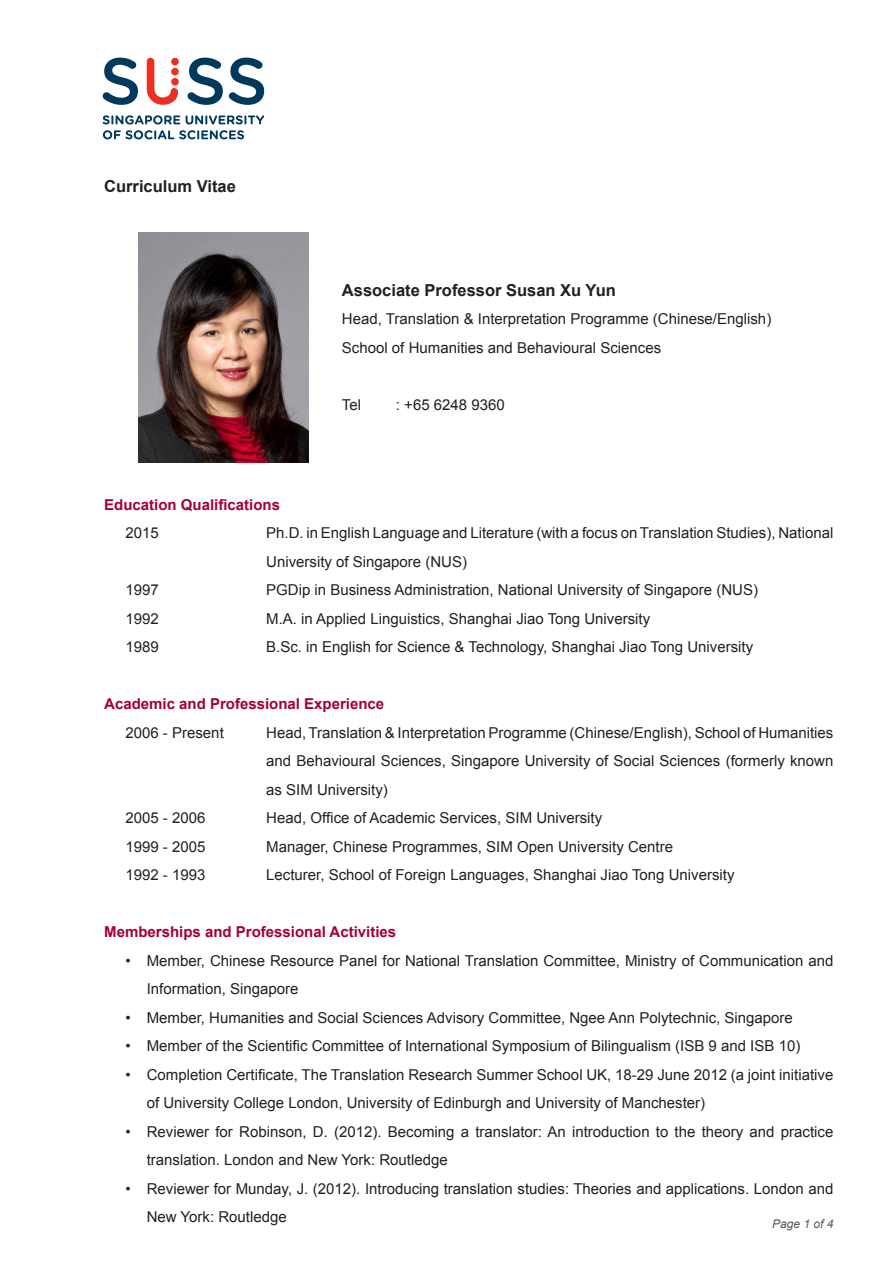
<style>
.page{position:relative;width:893px;height:1263px;background:#fff}
.page>*{position:absolute;margin:0;border:0;box-sizing:border-box;transform-origin:0 0}
.t1{font:700 16.5px "Arial";color:#231f20}
.t2{font:15px/28.5px "Arial";color:#231f20}
.t3{font:700 15px "Arial";color:#a40133}
.t4{font:italic 12px "Arial";color:#57585a}
</style>
<div class="page">
<svg style="left:103px;top:115px;width:77px;height:9px"></svg>
<svg style="left:186px;top:115px;width:78px;height:9px"></svg>
<svg style="left:103px;top:130px;width:141px;height:9px"></svg>
<svg style="left:188px;top:58px;width:35px;height:47px"></svg>
<svg style="left:229px;top:58px;width:35px;height:47px"></svg>
<svg style="left:103px;top:58px;width:35px;height:47px"></svg>
<svg style="left:147px;top:58px;width:31px;height:47px"></svg>
<div style="left:171px;top:58px;width:8px;height:7px;background:#ee2e22;border-radius:50%"></div>
<div style="left:171px;top:68px;width:8px;height:7px;background:#ee2e22;border-radius:50%"></div>
<div style="left:171px;top:78px;width:8px;height:8px;background:#ee2e22;border-radius:50%"></div>
<img style="left:138px;top:233px;width:170px;height:229px">
<p class="t1" style="left:104px;top:174px;width:133px">Curriculum Vitae</p>
<p class="t1" style="left:342px;top:278px;width:275px">Associate Professor Susan Xu Yun</p>
<p class="t2" style="left:342px;top:304px;width:431px">Head, Translation &amp; Interpretation Programme (Chinese/English)</p>
<p class="t2" style="left:342px;top:333px;width:321px">School of Humanities and Behavioural Sciences</p>
<p class="t2" style="left:342px;top:390px;width:21px">Tel</p>
<p class="t2" style="left:396px;top:390px;width:110px">: +65 6248 9360</p>
<p class="t3" style="left:104px;top:494px;width:177px">Education Qualifications</p>
<p class="t2" style="left:125px;top:518px;width:35px">2015</p>
<p class="t2" style="left:266px;top:518px;width:569px">Ph.D. in English Language and Literature (with a focus on Translation Studies), National<br>University of Singapore (NUS)</p>
<p class="t2" style="left:125px;top:575px;width:35px">1997</p>
<p class="t2" style="left:266px;top:575px;width:493px">PGDip in Business Administration, National University of Singapore (NUS)</p>
<p class="t2" style="left:125px;top:604px;width:35px">1992</p>
<p class="t2" style="left:266px;top:604px;width:386px">M.A. in Applied Linguistics, Shanghai Jiao Tong University</p>
<p class="t2" style="left:125px;top:632px;width:35px">1989</p>
<p class="t2" style="left:266px;top:632px;width:488px">B.Sc. in English for Science &amp; Technology, Shanghai Jiao Tong University</p>
<p class="t3" style="left:104px;top:693px;width:282px">Academic and Professional Experience</p>
<p class="t2" style="left:125px;top:718px;width:100px">2006 - Present</p>
<p class="t2" style="left:266px;top:718px;width:569px;text-align:justify">Head, Translation &amp; Interpretation Programme (Chinese/English), School of Humanities and Behavioural Sciences, Singapore University of Social Sciences (formerly known as SIM University)</p>
<p class="t2" style="left:125px;top:803px;width:82px">2005 - 2006</p>
<p class="t2" style="left:266px;top:803px;width:337px">Head, Office of Academic Services, SIM University</p>
<p class="t2" style="left:125px;top:832px;width:82px">1999 - 2005</p>
<p class="t2" style="left:266px;top:832px;width:408px">Manager, Chinese Programmes, SIM Open University Centre</p>
<p class="t2" style="left:125px;top:860px;width:82px">1992 - 1993</p>
<p class="t2" style="left:266px;top:860px;width:470px">Lecturer, School of Foreign Languages, Shanghai Jiao Tong University</p>
<p class="t3" style="left:104px;top:921px;width:294px">Memberships and Professional Activities</p>
<p class="t2" style="left:147px;top:946px;width:688px;text-indent:-21px">• Member, Chinese Resource Panel for National Translation Committee, Ministry of Communication and<br>Information, Singapore</p>
<p class="t2" style="left:125px;top:1003px;width:669px">• Member, Humanities and Social Sciences Advisory Committee, Ngee Ann Polytechnic, Singapore</p>
<p class="t2" style="left:125px;top:1031px;width:676px">• Member of the Scientific Committee of International Symposium of Bilingualism (ISB 9 and ISB 10)</p>
<p class="t2" style="left:147px;top:1060px;width:688px;text-indent:-21px">• Completion Certificate, The Translation Research Summer School UK, 18-29 June 2012 (a joint initiative of University College London, University of Edinburgh and University of Manchester)</p>
<p class="t2" style="left:147px;top:1117px;width:688px;text-indent:-21px">• Reviewer for Robinson, D. (2012). Becoming a translator: An introduction to the theory and practice translation. London and New York: Routledge</p>
<p class="t2" style="left:147px;top:1174px;width:688px;text-indent:-21px">• Reviewer for Munday, J. (2012). Introducing translation studies: Theories and applications. London and<br>New York: Routledge</p>
<p class="t4" style="left:772px;top:1215px;width:63px">Page 1 of 4</p>
</div>
